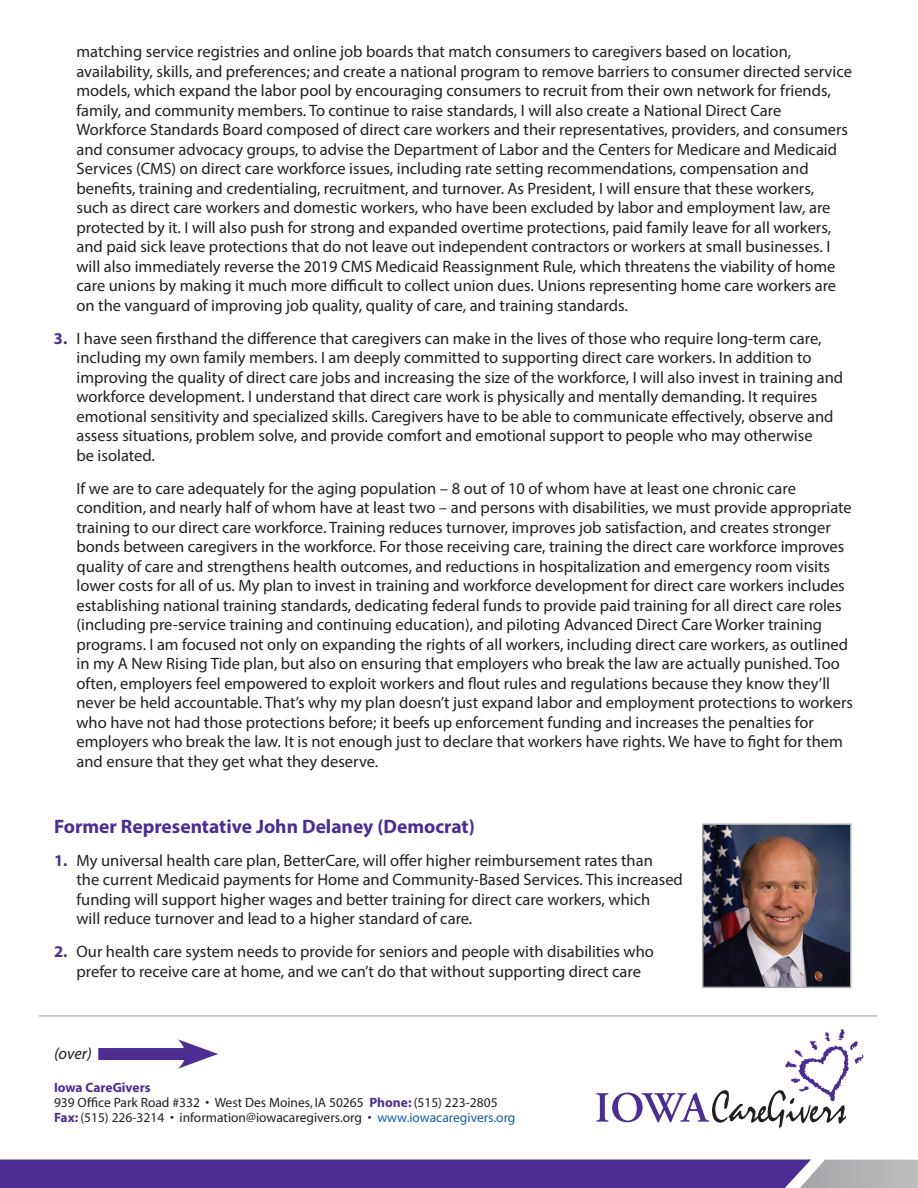
<style>
.page{position:relative;width:918px;height:1188px;background:#fff}
.page>*{position:absolute;margin:0;border:0;box-sizing:border-box;transform-origin:0 0}
.t1{font:700 19.5px "Myriad Pro";color:#4c2e92}
.t2{font:16.5px/19.5px "Myriad Pro";color:#231f20}
.t3{font:italic 16.5px "Myriad Pro";color:#231f20}
.t4{font:13.5px/15px "Myriad";color:#231f20}
.s1{font-weight:700;color:#4c2e92}
.s2{color:#175d9e}
</style>
<div class="page">
<svg style="left:0;top:1160px;width:918px;height:28px"></svg>
<svg style="left:596px;top:1029px;width:267px;height:100px"></svg>
<hr style="left:39px;top:1015px;width:839px;height:2px;background:#bcbdc0">
<div style="left:98px;top:1048px;width:97px;height:12px;background:#4c2e92"></div>
<svg style="left:178px;top:1039px;width:40px;height:30px"></svg>
<img style="left:705px;top:827px;width:143px;height:158px">
<div style="left:702px;top:824px;width:149px;height:164px;border:2px solid #a8a9ad"></div>
<p class="t2" style="left:76px;top:42px;width:777px">matching service registries and online job boards that match consumers to caregivers based on location, availability, skills, and preferences; and create a national program to remove barriers to consumer directed service models, which expand the labor pool by encouraging consumers to recruit from their own network for friends, family, and community members. To continue to raise standards, I will also create a National Direct Care Workforce Standards Board composed of direct care workers and their representatives, providers, and consumers and consumer advocacy groups, to advise the Department of Labor and the Centers for Medicare and Medicaid Services (CMS) on direct care workforce issues, including rate setting recommendations, compensation and benefits, training and credentialing, recruitment, and turnover. As President, I will ensure that these workers,<br>such as direct care workers and domestic workers, who have been excluded by labor and employment law, are protected by it. I will also push for strong and expanded overtime protections, paid family leave for all workers, and paid sick leave protections that do not leave out independent contractors or workers at small businesses. I will also immediately reverse the 2019 CMS Medicaid Reassignment Rule, which threatens the viability of home care unions by making it much more difficult to collect union dues. Unions representing home care workers are on the vanguard of improving job quality, quality of care, and training standards.</p>
<p class="t2" style="left:76px;top:328px;width:768px;text-indent:-23px"><span class="s1">3.</span> I have seen firsthand the difference that caregivers can make in the lives of those who require long-term care, including my own family members. I am deeply committed to supporting direct care workers. In addition to improving the quality of direct care jobs and increasing the size of the workforce, I will also invest in training and workforce development. I understand that direct care work is physically and mentally demanding. It requires emotional sensitivity and specialized skills. Caregivers have to be able to communicate effectively, observe and assess situations, problem solve, and provide comfort and emotional support to people who may otherwise<br>be isolated.</p>
<p class="t2" style="left:76px;top:478px;width:778px">If we are to care adequately for the aging population – 8 out of 10 of whom have at least one chronic care condition, and nearly half of whom have at least two – and persons with disabilities, we must provide appropriate training to our direct care workforce. Training reduces turnover, improves job satisfaction, and creates stronger bonds between caregivers in the workforce. For those receiving care, training the direct care workforce improves quality of care and strengthens health outcomes, and reductions in hospitalization and emergency room visits lower costs for all of us. My plan to invest in training and workforce development for direct care workers includes establishing national training standards, dedicating federal funds to provide paid training for all direct care roles (including pre-service training and continuing education), and piloting Advanced Direct Care Worker training programs. I am focused not only on expanding the rights of all workers, including direct care workers, as outlined in my A New Rising Tide plan, but also on ensuring that employers who break the law are actually punished. Too often, employers feel empowered to exploit workers and flout rules and regulations because they know they’ll never be held accountable. That’s why my plan doesn’t just expand labor and employment protections to workers who have not had those protections before; it beefs up enforcement funding and increases the penalties for employers who break the law. It is not enough just to declare that workers have rights. We have to fight for them and ensure that they get what they deserve.</p>
<p class="t1" style="left:54px;top:814px;width:422px">Former Representative John Delaney (Democrat)</p>
<p class="t2" style="left:77px;top:850px;width:608px;text-indent:-23px"><span class="s1">1.</span> My universal health care plan, BetterCare, will offer higher reimbursement rates than<br>the current Medicaid payments for Home and Community-Based Services. This increased funding will support higher wages and better training for direct care workers, which<br>will reduce turnover and lead to a higher standard of care.</p>
<p class="t2" style="left:54px;top:942px;width:601px;text-align:center"><span class="s1">2.</span> Our health care system needs to provide for seniors and people with disabilities who prefer to receive care at home, and we can’t do that without supporting direct care</p>
<p class="t3" style="left:54px;top:1043px;width:39px">(over)</p>
<p class="t4" style="left:54px;top:1080px;width:463px"><span class="s1">Iowa CareGivers<br></span>939 Office Park Road #332 • West Des Moines, IA 50265 <span class="s1">Phone:</span> (515) 223-2805<br><span class="s1">Fax:</span> (515) 226-3214 • information@iowacaregivers.org • <span class="s2">www.iowacaregivers.org</span></p>
</div>
